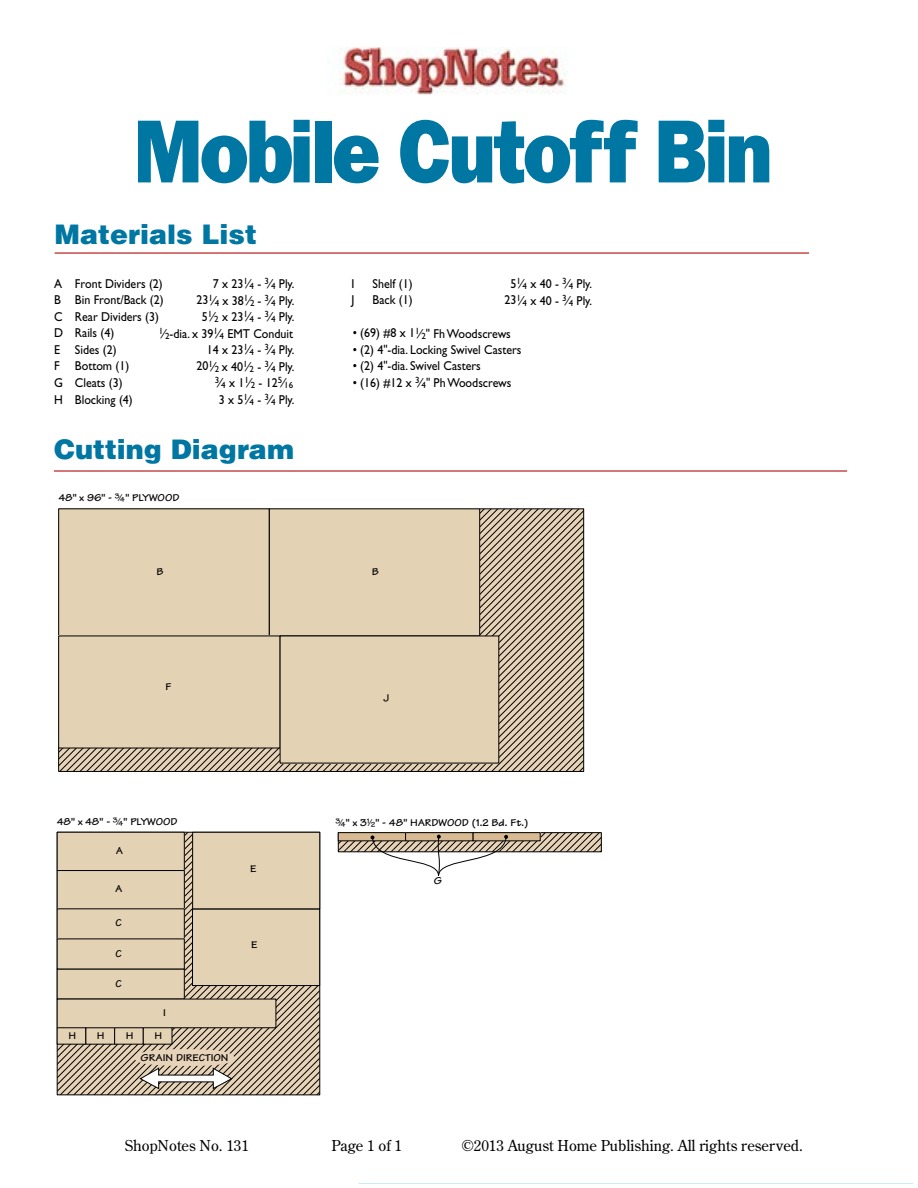
<style>
.page{position:relative;width:918px;height:1188px;background:#fff}
.page>*{position:absolute;margin:0;border:0;box-sizing:border-box;transform-origin:0 0}
.t1{font:90px "ITC Franklin Gothic Std Hvy";letter-spacing:-.04em;color:#0076a3;scale:.9 1}
.t2{font:900 27px "Helvetica LT Std";color:#0076a3}
.t3{font:15px "Century Old Style Std";color:#000}
.t4{font:12.9px "Gill Sans Std";color:#000;scale:.93 1}
.t5{font:12.9px "Gill Sans Std";color:#000}
.t6{font:700 10.5px "Tekton Expanded";color:#000}
.s1{font-family:"Tekton Expanded FE"}
</style>
<div class="page">
<hr style="left:359px;top:1183px;width:554px;height:1px;background:#c7eafb">
<hr style="left:55px;top:252px;width:754px;height:2px;background:#c74a4b">
<img style="left:339px;top:47px;width:228px;height:47px">
<hr style="left:54px;top:470px;width:793px;height:2px;background:#c74a4b">
<svg style="left:340px;top:834px;width:260px;height:16px;background:#b3a48e"></svg>
<div style="left:338px;top:832px;width:264px;height:20px;border:1px solid #000"></div>
<svg style="left:59px;top:834px;width:259px;height:259px;background:#b4a48e"></svg>
<svg style="left:60px;top:510px;width:522px;height:260px;background:#b4a58f"></svg>
<div style="left:193px;top:909px;width:127px;height:77px;background:#e4d2b4"></div>
<div style="left:192px;top:909px;width:128px;height:77px;border:1px solid #000"></div>
<div style="left:57px;top:832px;width:127px;height:39px;background:#e4d2b4"></div>
<div style="left:57px;top:832px;width:128px;height:39px;border:1px solid #000"></div>
<div style="left:57px;top:871px;width:127px;height:38px;background:#e4d2b4"></div>
<div style="left:57px;top:870px;width:128px;height:39px;border:1px solid #000"></div>
<div style="left:269px;top:509px;width:211px;height:127px;background:#e4d2b4"></div>
<div style="left:269px;top:508px;width:211px;height:128px;border:1px solid #000"></div>
<div style="left:59px;top:509px;width:210px;height:127px;background:#e4d2b4"></div>
<div style="left:58px;top:508px;width:212px;height:128px;border:1px solid #000"></div>
<div style="left:57px;top:969px;width:127px;height:30px;background:#e4d2b4"></div>
<div style="left:57px;top:909px;width:127px;height:30px;background:#e4d2b4"></div>
<div style="left:57px;top:939px;width:127px;height:30px;background:#e4d2b4"></div>
<div style="left:59px;top:636px;width:221px;height:112px;background:#e4d2b4"></div>
<div style="left:193px;top:832px;width:127px;height:77px;background:#e4d2b4"></div>
<div style="left:192px;top:832px;width:128px;height:77px;border:1px solid #000"></div>
<div style="left:57px;top:999px;width:219px;height:29px;background:#e4d2b4"></div>
<div style="left:115px;top:1028px;width:28px;height:16px;background:#e4d2b4"></div>
<div style="left:143px;top:1028px;width:29px;height:16px;background:#e4d2b4"></div>
<div style="left:143px;top:1027px;width:29px;height:18px;border:1px solid #000"></div>
<div style="left:57px;top:1028px;width:29px;height:16px;background:#e4d2b4"></div>
<div style="left:57px;top:1027px;width:29px;height:18px;border:1px solid #000"></div>
<div style="left:86px;top:1028px;width:29px;height:16px;background:#e4d2b4"></div>
<div style="left:86px;top:1027px;width:29px;height:18px;border:1px solid #000"></div>
<div style="left:338px;top:833px;width:68px;height:8px;background:#d9bb93"></div>
<div style="left:338px;top:832px;width:68px;height:9px;border:1px solid #000"></div>
<div style="left:473px;top:833px;width:67px;height:8px;background:#d9bb93"></div>
<div style="left:473px;top:832px;width:68px;height:9px;border:1px solid #000"></div>
<div style="left:406px;top:833px;width:67px;height:8px;background:#d9bb93"></div>
<div style="left:405px;top:832px;width:68px;height:9px;border:1px solid #000"></div>
<div style="left:280px;top:636px;width:219px;height:127px;background:#e4d2b4"></div>
<svg style="left:370px;top:835px;width:138px;height:41px"></svg>
<div style="left:134px;top:1049px;width:100px;height:17px;background:#e7d3b9;border-radius:50%"></div>
<svg style="left:140px;top:1068px;width:93px;height:21px"></svg>
<h1 class="t1" style="left:133px;top:99px;width:712px">Mobile Cutoff Bin</h1>
<h2 class="t2" style="left:55px;top:216px;width:204px">Materials List</h2>
<p class="t4" style="left:54px;top:276px;width:119px">A Front Dividers (2)</p>
<p class="t4" style="left:213px;top:276px;width:89px">7 x 23<sup>1</sup>⁄<sub>4</sub> - <sup>3</sup>⁄<sub>4</sub> Ply.</p>
<p class="t4" style="left:54px;top:293px;width:119px">B Bin Front/Back (2)</p>
<p class="t4" style="left:197px;top:293px;width:107px">23<sup>1</sup>⁄<sub>4</sub> x 38<sup>1</sup>⁄<sub>2</sub> - <sup>3</sup>⁄<sub>4</sub> Ply.</p>
<p class="t4" style="left:54px;top:309px;width:114px">C Rear Dividers (3)</p>
<p class="t4" style="left:202px;top:309px;width:101px">5<sup>1</sup>⁄<sub>2</sub> x 23<sup>1</sup>⁄<sub>4</sub> - <sup>3</sup>⁄<sub>4</sub> Ply.</p>
<p class="t4" style="left:54px;top:326px;width:66px">D Rails (4)</p>
<p class="t5" style="left:159px;top:326px;width:136px"><sup>1</sup>⁄<sub>2</sub>-dia. x 39<sup>1</sup>⁄<sub>4</sub> EMT Conduit</p>
<p class="t4" style="left:54px;top:342px;width:69px">E Sides (2)</p>
<p class="t4" style="left:207px;top:342px;width:96px">14 x 23<sup>1</sup>⁄<sub>4</sub> - <sup>3</sup>⁄<sub>4</sub> Ply.</p>
<p class="t4" style="left:54px;top:359px;width:82px">F Bottom (1)</p>
<p class="t4" style="left:196px;top:359px;width:107px">20<sup>1</sup>⁄<sub>2</sub> x 40<sup>1</sup>⁄<sub>2</sub> - <sup>3</sup>⁄<sub>4</sub> Ply.</p>
<p class="t4" style="left:54px;top:375px;width:75px">G Cleats (3)</p>
<p class="t5" style="left:215px;top:375px;width:80px"><sup>3</sup>⁄<sub>4</sub> x 1<sup>1</sup>⁄<sub>2</sub> - 12<sup>5</sup>⁄<sub>16</sub></p>
<p class="t4" style="left:54px;top:392px;width:86px">H Blocking (4)</p>
<p class="t4" style="left:219px;top:392px;width:83px">3 x 5<sup>1</sup>⁄<sub>4</sub> - <sup>3</sup>⁄<sub>4</sub> Ply.</p>
<h2 class="t2" style="left:54px;top:431px;width:242px">Cutting Diagram</h2>
<p class="t6" style="left:59px;top:491px;width:122px">48" x 96" - <span class="s1">#/4</span>" PLYWOOD</p>
<p class="t6" style="left:156px;top:565px;width:9px">B</p>
<p class="t6" style="left:165px;top:680px;width:7px">F</p>
<p class="t4" style="left:352px;top:276px;width:5px">I</p>
<p class="t4" style="left:373px;top:276px;width:44px">Shelf (1)</p>
<p class="t4" style="left:510px;top:276px;width:89px">5<sup>1</sup>⁄<sub>4</sub> x 40 - <sup>3</sup>⁄<sub>4</sub> Ply.</p>
<p class="t4" style="left:352px;top:293px;width:5px">J</p>
<p class="t4" style="left:373px;top:293px;width:44px">Back (1)</p>
<p class="t4" style="left:504px;top:293px;width:96px">23<sup>1</sup>⁄<sub>4</sub> x 40 - <sup>3</sup>⁄<sub>4</sub> Ply.</p>
<p class="t4" style="left:353px;top:326px;width:172px">• (69) #8 x 1<sup>1</sup>⁄<sub>2</sub>" Fh Woodscrews</p>
<p class="t4" style="left:353px;top:342px;width:183px">• (2) 4"-dia. Locking Swivel Casters</p>
<p class="t4" style="left:353px;top:359px;width:139px">• (2) 4"-dia. Swivel Casters</p>
<p class="t4" style="left:353px;top:375px;width:172px">• (16) #12 x <sup>3</sup>⁄<sub>4</sub>" Ph Woodscrews</p>
<p class="t6" style="left:372px;top:565px;width:9px">B</p>
<p class="t6" style="left:383px;top:691px;width:8px">J</p>
<p class="t6" style="left:57px;top:815px;width:122px">48" x 48" - <span class="s1">#/4</span>" PLYWOOD</p>
<p class="t6" style="left:116px;top:844px;width:9px">A</p>
<p class="t6" style="left:115px;top:882px;width:9px">A</p>
<p class="t6" style="left:69px;top:1029px;width:9px">H</p>
<p class="t6" style="left:115px;top:916px;width:8px">C</p>
<p class="t6" style="left:116px;top:947px;width:8px">C</p>
<p class="t6" style="left:116px;top:977px;width:8px">C</p>
<p class="t6" style="left:163px;top:1006px;width:4px">I</p>
<p class="t6" style="left:97px;top:1029px;width:9px">H</p>
<p class="t6" style="left:126px;top:1029px;width:9px">H</p>
<p class="t6" style="left:155px;top:1030px;width:9px">H</p>
<p class="t6" style="left:141px;top:1051px;width:89px">GRAIN DIRECTION</p>
<p class="t6" style="left:250px;top:862px;width:8px">E</p>
<p class="t6" style="left:251px;top:938px;width:8px">E</p>
<p class="t6" style="left:336px;top:816px;width:194px"><span class="s1">#/4</span>" x 3<span class="s1">!/2</span>" - 48" HARDWOOD (1.2 Bd. Ft.)</p>
<p class="t6" style="left:434px;top:874px;width:10px">G</p>
<p class="t3" style="left:125px;top:1136px;width:126px">ShopNotes No. 131</p>
<p class="t3" style="left:331px;top:1136px;width:72px">Page 1 of 1</p>
<p class="t3" style="left:462px;top:1136px;width:342px">©2013 August Home Publishing. All rights reserved.</p>
</div>
